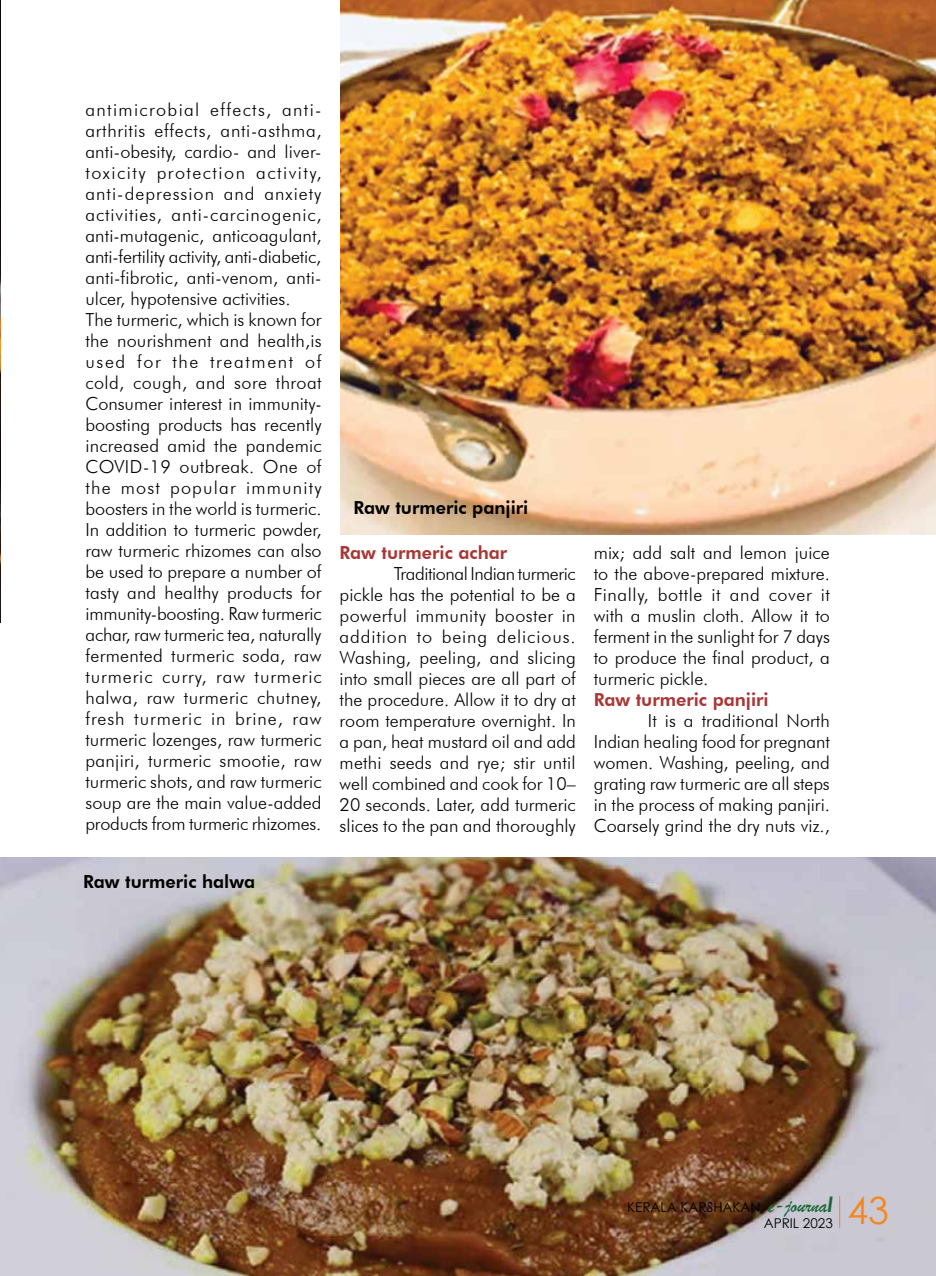
<style>
.page{position:relative;width:936px;height:1276px;background:#fff}
.page>*{position:absolute;margin:0;border:0;box-sizing:border-box;transform-origin:0 0}
.t1{font:37.5px "Century Gothic";color:#f6861f}
.t2{font:300 18px/21px "Futura BT";color:#000;text-align:justify}
.t3{font:800 18px "Futura BT";color:#a93634}
.t4{font:800 18px "Futura BT";color:#000}
.t5{font:13.5px/16.2px "Century Gothic";color:#000;text-align:right}
.s1{font-family:"Brush Script";font-size:21px;color:#1a6537}
.s2{font-weight:700;font-style:italic;font-size:21px;color:#1a6537}
</style>
<div class="page">
<img style="left:0;top:0;width:1px;height:622px">
<img style="left:340px;top:0;width:595px;height:534px">
<img style="left:0;top:857px;width:935px;height:419px">
<hr style="left:839px;top:1195px;width:1px;height:33px;background:#f6861f">
<p class="t2" style="left:85px;top:99px;width:238px;text-align:left">antimicrobial effects, anti&shy;arthritis effects, anti-asthma, anti-obesity, cardio- and liver&shy;toxicity protection activity, anti-depression and anxiety activities, anti-carcinogenic, anti-mutagenic, anticoagulant, anti-fertility activity, anti-diabetic, anti-fibrotic, anti-venom, anti&shy;ulcer, hypotensive activities.<br>The turmeric, which is known for the nourishment and health,is used for the treatment of cold, cough, and sore throat<br>Consumer interest in immunity&shy;boosting products has recently increased amid the pandemic<br>COVID-19 outbreak. One of the most popular immunity boosters in the world is turmeric.<br>In addition to turmeric powder, raw turmeric rhizomes can also be used to prepare a number of tasty and healthy products for immunity-boosting. Raw turmeric achar, raw turmeric tea, naturally fermented turmeric soda, raw turmeric curry, raw turmeric halwa, raw turmeric chutney, fresh turmeric in brine, raw turmeric lozenges, raw turmeric panjiri, turmeric smootie, raw turmeric shots, and raw turmeric soup are the main value-added products from turmeric rhizomes.</p>
<p class="t4" style="left:83px;top:870px;width:173px">Raw turmeric halwa</p>
<p class="t4" style="left:353px;top:496px;width:176px">Raw turmeric panjiri</p>
<p class="t3" style="left:339px;top:541px;width:169px">Raw turmeric achar</p>
<p class="t2" style="left:339px;top:562px;width:238px;text-indent:54px">Traditional Indian turmeric pickle has the potential to be a powerful immunity booster in addition to being delicious.<br>Washing, peeling, and slicing into small pieces are all part of the procedure. Allow it to dry at room temperature overnight. In a pan, heat mustard oil and add methi seeds and rye; stir until well combined and cook for 10– 20 seconds. Later, add turmeric slices to the pan and thoroughly</p>
<p class="t2" style="left:593px;top:541px;width:238px">mix; add salt and lemon juice to the above-prepared mixture.<br>Finally, bottle it and cover it with a muslin cloth. Allow it to ferment in the sunlight for 7 days to produce the final product, a turmeric pickle.</p>
<p class="t3" style="left:593px;top:688px;width:176px">Raw turmeric panjiri</p>
<p class="t2" style="left:593px;top:709px;width:238px;text-indent:54px">It is a traditional North Indian healing food for pregnant women. Washing, peeling, and grating raw turmeric are all steps in the process of making panjiri.<br>Coarsely grind the dry nuts viz.,</p>
<p class="t5" style="left:627px;top:1198px;width:207px">KERALA KARSHAKAN <span class="s1">e-journa</span><span class="s2">l<br></span>APRIL 2023</p>
<h1 class="t1" style="left:847px;top:1184px;width:43px">43</h1>
</div>
